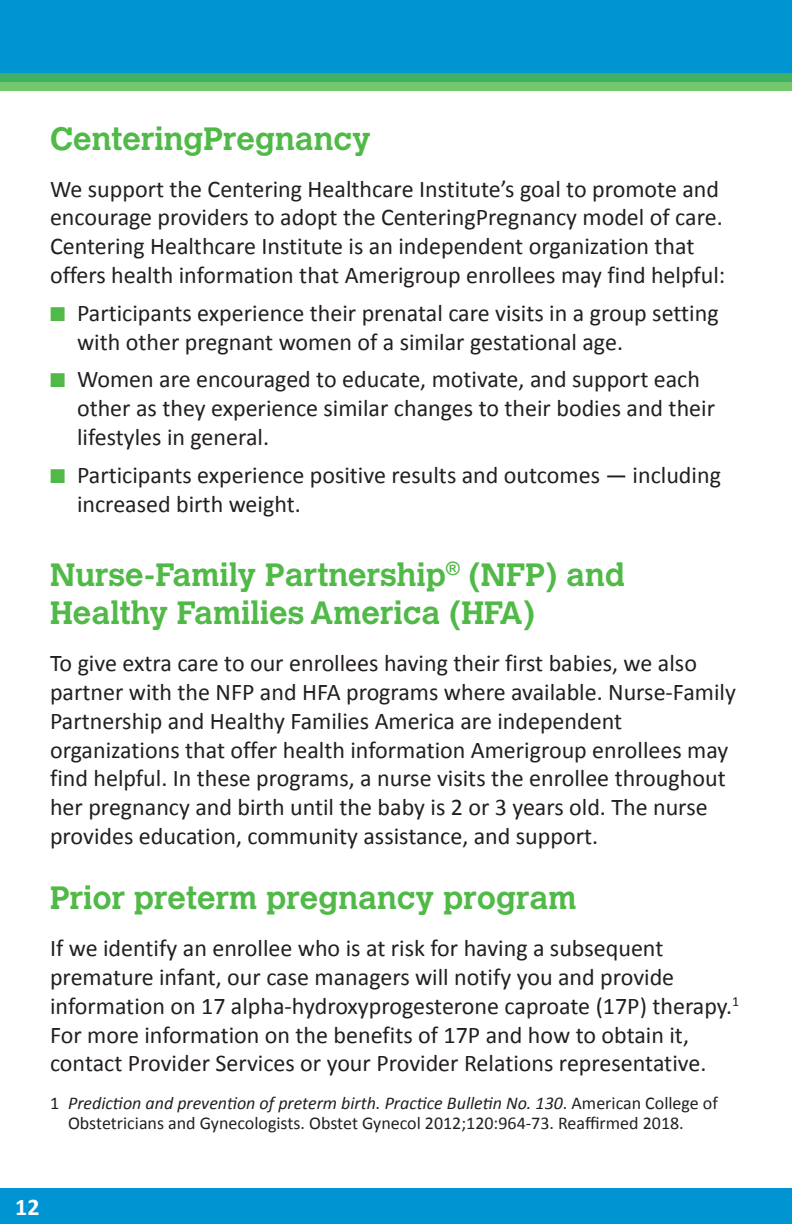
<style>
.page{position:relative;width:792px;height:1224px;background:#fff}
.page>*{position:absolute;margin:0;border:0;box-sizing:border-box;transform-origin:0 0}
.Amerigroup_Sub_head{font:700 32px/38.4px "Calvert MT Std";color:#51b948}
.Amerigroup_Body_Text{font:24px/28.8px "Calibri";color:#231f20}
.t1{font:700 24px "Calibri";color:#fff}
.Amerigroup_Legal_Lin{font:18px/20px "Calibri";color:#231f20}
.s1{color:#51b948}
.s2{font-style:italic}
</style>
<div class="page">
<div style="left:0;top:0;width:792px;height:82px;background:#0094d3"></div>
<svg style="left:0;top:73px;width:792px;height:18px;background:#59bc67"></svg>
<div style="left:0;top:1188px;width:792px;height:36px;background:#0094d3"></div>
<p class="Amerigroup_Sub_head" style="left:50px;top:119px;width:322px">CenteringPregnancy</p>
<p class="Amerigroup_Body_Text" style="left:50px;top:174px;width:677px">We support the Centering Healthcare Institute’s goal to promote and encourage providers to adopt the CenteringPregnancy model of care.<br>Centering Healthcare Institute is an independent organization that offers health information that Amerigroup enrollees may find helpful:</p>
<p class="Amerigroup_Body_Text" style="left:77px;top:299px;width:643px;text-indent:-27px"><span class="s1">■</span> Participants experience their prenatal care visits in a group setting with other pregnant women of a similar gestational age.</p>
<p class="Amerigroup_Body_Text" style="left:77px;top:365px;width:640px;text-indent:-27px"><span class="s1">■</span> Women are encouraged to educate, motivate, and support each other as they experience similar changes to their bodies and their lifestyles in general.</p>
<p class="Amerigroup_Body_Text" style="left:77px;top:461px;width:645px;text-indent:-27px"><span class="s1">■</span> Participants experience positive results and outcomes — including increased birth weight.</p>
<p class="Amerigroup_Sub_head" style="left:50px;top:555px;width:577px">Nurse-Family Partnership<sup>®</sup> (NFP) and<br>Healthy Families America (HFA)</p>
<p class="Amerigroup_Body_Text" style="left:50px;top:649px;width:687px">To give extra care to our enrollees having their first babies, we also partner with the NFP and HFA programs where available. Nurse-Family Partnership and Healthy Families America are independent organizations that offer health information Amerigroup enrollees may find helpful. In these programs, a nurse visits the enrollee throughout her pregnancy and birth until the baby is 2 or 3 years old. The nurse provides education, community assistance, and support.</p>
<p class="Amerigroup_Sub_head" style="left:50px;top:878px;width:528px">Prior preterm pregnancy program</p>
<p class="Amerigroup_Body_Text" style="left:50px;top:934px;width:691px">If we identify an enrollee who is at risk for having a subsequent premature infant, our case managers will notify you and provide information on 17 alpha-hydroxyprogesterone caproate (17P) therapy.<sup>1<br></sup>For more information on the benefits of 17P and how to obtain it, contact Provider Services or your Provider Relations representative.</p>
<p class="Amerigroup_Legal_Lin" style="left:68px;top:1094px;width:651px;text-indent:-18px">1 <span class="s2">Prediction and prevention of preterm birth. Practice Bulletin No. 130</span>. American College of<br>Obstetricians and Gynecologists. Obstet Gynecol 2012;120:964-73. Reaffirmed 2018.</p>
<p class="t1" style="left:15px;top:1192px;width:26px">12</p>
</div>
